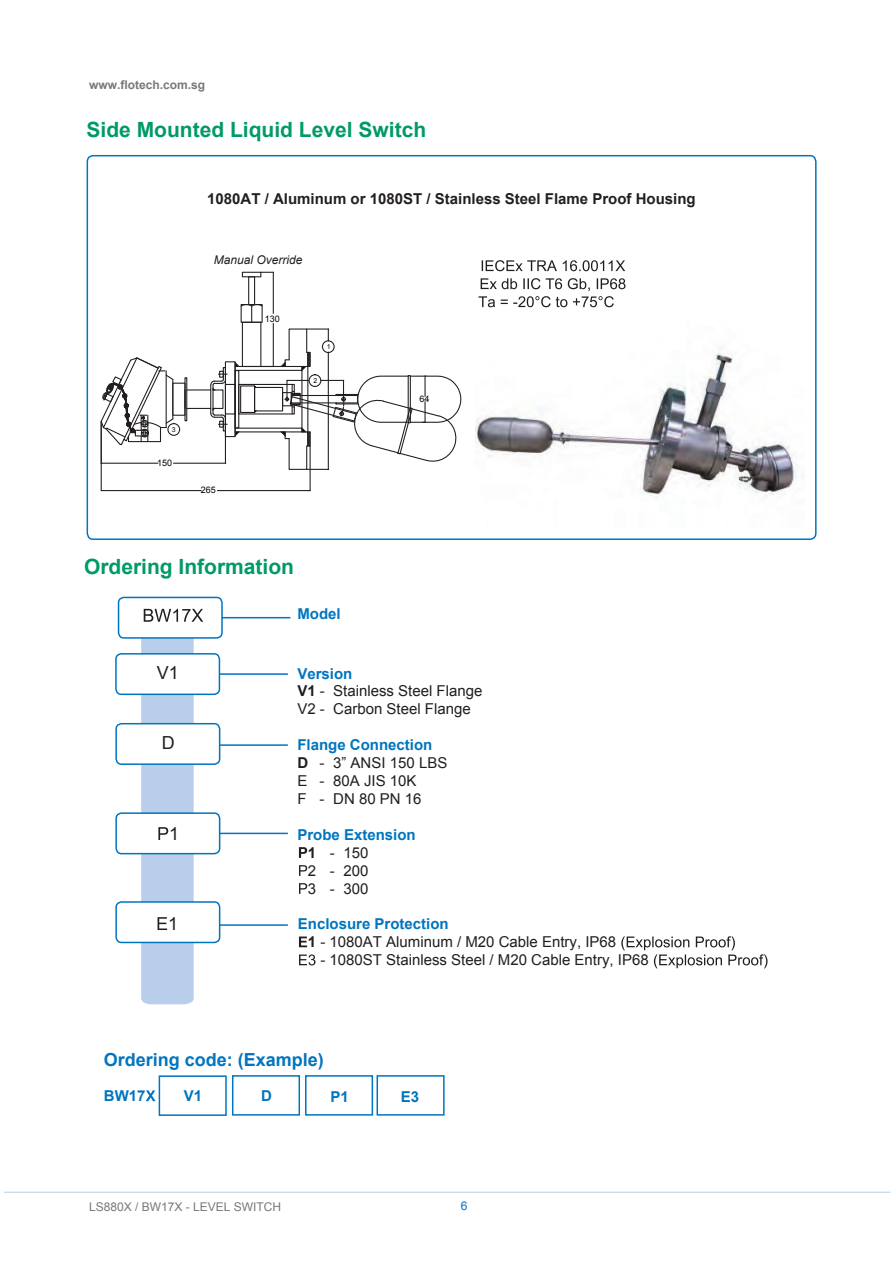
<style>
.page{position:relative;width:893px;height:1263px;background:#fff}
.page>*{position:absolute;margin:0;border:0;box-sizing:border-box;transform-origin:0 0}
.t1{font:700 21px "Arial";color:#009a67}
.t2{font:700 18px "Arial";color:#0075bf}
.t3{font:18px "Arial";color:#211e1e}
.t4{font:15px/18px "Arial";color:#211e1e}
.t5{font:700 15px "Arial";color:#231f20}
.t6{font:700 15px/18px "Arial";color:#0075bf}
.t7{font:12px "Arial";color:#76787b}
.t8{font:700 12px "Arial";color:#76787b}
.t9{font:italic 12px "Arial";color:#231f20}
.t10{font:12px "Arial";color:#0075bf}
.t11{font:9px "Arial";color:#050504}
.t12{font:6.9px "Arial";color:#050504}
.s1{font-weight:700}
.s2{font-weight:700;color:#0075bf}
.s3{color:#211e1e}
.s4{font-weight:400;color:#211e1e}
.s5{font-weight:700;color:#231f20}
</style>
<div class="page">
<hr style="left:4px;top:1192px;width:886px;height:1px;background:#b9ceea">
<img style="left:476px;top:346px;width:328px;height:152px">
<svg style="left:482px;top:260px;width:143px;height:11px"></svg>
<svg style="left:479px;top:278px;width:146px;height:29px"></svg>
<div style="left:225px;top:384px;width:11px;height:30px;border:1px solid #231f20"></div>
<div style="left:225px;top:361px;width:11px;height:76px;border:1px solid #231f20"></div>
<div style="left:241px;top:304px;width:22px;height:19px;border:1px solid #231f20"></div>
<div style="left:242px;top:272px;width:19px;height:5px;border:1px solid #231f20"></div>
<div style="left:248px;top:276px;width:7px;height:29px;border:1px solid #231f20"></div>
<svg style="left:240px;top:304px;width:23px;height:18px"></svg>
<div style="left:172px;top:383px;width:14px;height:33px;border:1px solid #231f20"></div>
<svg style="left:100px;top:357px;width:74px;height:89px"></svg>
<svg style="left:261px;top:272px;width:12px;height:1px"></svg>
<hr style="left:273px;top:272px;width:1px;height:41px;background:#231f20">
<hr style="left:273px;top:323px;width:1px;height:43px;background:#231f20">
<hr style="left:173px;top:463px;width:52px;height:1px;background:#231f20">
<hr style="left:101px;top:463px;width:57px;height:1px;background:#231f20">
<svg style="left:184px;top:367px;width:43px;height:97px"></svg>
<hr style="left:101px;top:421px;width:1px;height:70px;background:#231f20">
<hr style="left:310px;top:446px;width:1px;height:45px;background:#231f20">
<hr style="left:101px;top:490px;width:100px;height:1px;background:#231f20">
<hr style="left:217px;top:490px;width:93px;height:1px;background:#231f20">
<div style="left:167px;top:423px;width:13px;height:13px;border:1px solid #231f20;border-radius:50%"></div>
<div style="left:87px;top:155px;width:730px;height:385px;border:2px solid #0075bf;border-radius:6px"></div>
<div style="left:115px;top:812px;width:105px;height:42px;border:2px solid #0075bf;border-radius:5px"></div>
<div style="left:115px;top:901px;width:105px;height:42px;border:2px solid #0075bf;border-radius:5px"></div>
<hr style="left:219px;top:833px;width:69px;height:1px;background:#0075bf">
<hr style="left:219px;top:924px;width:69px;height:2px;background:#0075bf">
<div style="left:115px;top:653px;width:105px;height:42px;border:2px solid #0075bf;border-radius:5px"></div>
<hr style="left:219px;top:673px;width:69px;height:2px;background:#0075bf">
<div style="left:115px;top:723px;width:105px;height:42px;border:2px solid #0075bf;border-radius:5px"></div>
<hr style="left:219px;top:744px;width:69px;height:2px;background:#0075bf">
<div style="left:159px;top:1075px;width:68px;height:41px;border:2px solid #0075bf"></div>
<div style="left:232px;top:1075px;width:68px;height:40px;border:2px solid #0075bf"></div>
<div style="left:305px;top:1075px;width:68px;height:40px;border:2px solid #0075bf"></div>
<div style="left:377px;top:1075px;width:68px;height:40px;border:2px solid #0075bf"></div>
<svg style="left:299px;top:847px;width:8px;height:11px"></svg>
<svg style="left:299px;top:865px;width:8px;height:11px"></svg>
<svg style="left:299px;top:883px;width:8px;height:11px"></svg>
<svg style="left:299px;top:936px;width:8px;height:11px"></svg>
<svg style="left:299px;top:954px;width:16px;height:11px"></svg>
<svg style="left:621px;top:936px;width:146px;height:32px"></svg>
<svg style="left:146px;top:1090px;width:10px;height:11px"></svg>
<svg style="left:234px;top:328px;width:228px;height:142px"></svg>
<hr style="left:424px;top:376px;width:2px;height:20px;background:#231f20">
<hr style="left:424px;top:402px;width:2px;height:20px;background:#231f20">
<div style="left:118px;top:597px;width:105px;height:42px;border:2px solid #0075bf;border-radius:5px"></div>
<hr style="left:222px;top:617px;width:68px;height:1px;background:#0075bf">
<svg style="left:141px;top:608px;width:62px;height:396px"></svg>
<p class="t8" style="left:89px;top:77px;width:118px">www.flotech.com.sg</p>
<h1 class="t1" style="left:87px;top:115px;width:341px">Side Mounted Liquid Level Switch</h1>
<p class="t5" style="left:207px;top:189px;width:490px">1080AT / Aluminum or 1080ST / Stainless Steel Flame Proof Housing</p>
<p class="t9" style="left:214px;top:252px;width:90px">Manual Override</p>
<p class="t12" style="left:172px;top:425px;width:5px">3</p>
<p class="t11" style="left:157px;top:457px;width:17px">150</p>
<p class="t11" style="left:201px;top:484px;width:17px">265</p>
<p class="t11" style="left:265px;top:313px;width:17px">130</p>
<p class="t12" style="left:327px;top:342px;width:5px">1</p>
<p class="t12" style="left:313px;top:376px;width:5px">2</p>
<h1 class="t1" style="left:84px;top:553px;width:212px">Ordering Information</h1>
<p class="t3" style="left:157px;top:660px;width:24px">V1</p>
<p class="t6" style="left:297px;top:605px;width:45px">Model</p>
<p class="t6" style="left:297px;top:665px;width:57px">Version</p>
<p class="t11" style="left:420px;top:392px;width:12px">64</p>
<p class="t3" style="left:162px;top:731px;width:14px">D</p>
<p class="t3" style="left:169px;top:822px;width:12px">1</p>
<p class="t3" style="left:168px;top:912px;width:12px">1</p>
<p class="t4" style="left:297px;top:681px;width:186px"><span class="s1">V1</span> - Stainless Steel Flange<br>V2 - Carbon Steel Flange</p>
<p class="t4" style="left:297px;top:735px;width:151px"><span class="s2">Flange Connection<br></span><span class="s1">D</span> - 3” ANSI 150 LBS<br>E - 80A JIS 10K<br>F - DN 80 PN 16</p>
<p class="t6" style="left:308px;top:826px;width:109px;text-indent:-10px">Probe Extension<br><span class="s3">1</span> <span class="s4">- 150<br>2 - 200<br>3 - 300</span></p>
<p class="t4" style="left:308px;top:915px;width:310px;text-indent:-10px"><span class="s2">Enclosure Protection<br></span><span class="s5">1</span> - 1080AT Aluminum / M20 Cable Entry, IP68</p>
<p class="t4" style="left:320px;top:951px;width:330px">- 1080ST Stainless Steel / M20 Cable Entry, IP68</p>
<p class="t2" style="left:104px;top:1047px;width:221px">Ordering code: (Example)</p>
<p class="t6" style="left:104px;top:1087px;width:43px">BW17</p>
<p class="t6" style="left:184px;top:1087px;width:20px">V1</p>
<p class="t6" style="left:261px;top:1087px;width:12px">D</p>
<p class="t6" style="left:331px;top:1088px;width:20px">P1</p>
<p class="t6" style="left:401px;top:1088px;width:20px">E3</p>
<p class="t7" style="left:89px;top:1198px;width:194px">LS880X / BW17X - LEVEL SWITCH</p>
<p class="t10" style="left:461px;top:1197px;width:8px">6</p>
</div>
